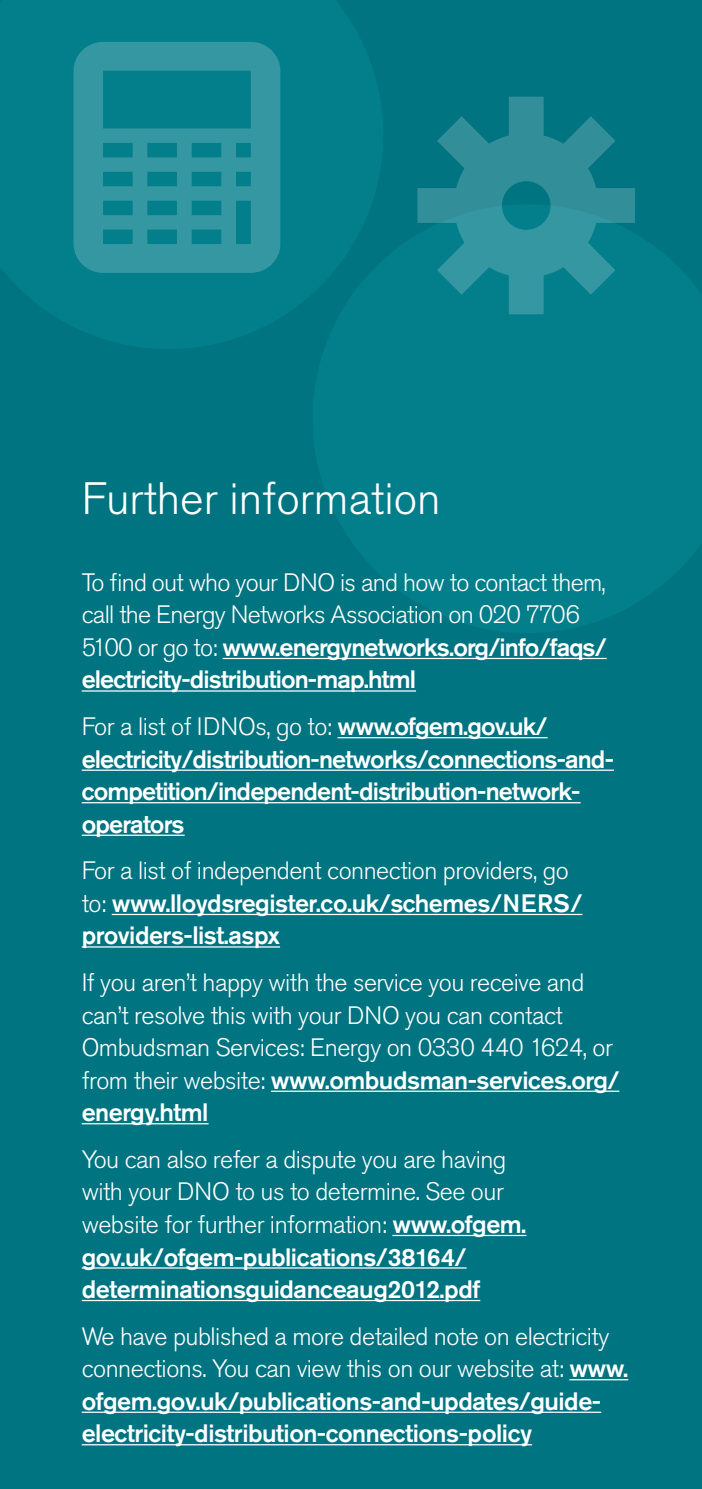
<style>
.page{position:relative;width:702px;height:1489px;background:#fff}
.page>*{position:absolute;margin:0;border:0;box-sizing:border-box;transform-origin:0 0}
.t1{font:300 45px "Akzidenz Grotesk Pro";color:#fff}
.t2{font:300 25px/32.5px "Akzidenz Grotesk Pro";letter-spacing:-.02em;color:#fff}
.t3{font:500 25px/32.5px "Akzidenz Grotesk Pro";letter-spacing:-.02em;color:#fff}
.s1{font-weight:500}
.s2{font-weight:300}
</style>
<div class="page">
<div style="left:0;top:0;width:702px;height:1488px;background:#007481"></div>
<hr style="left:222px;top:657px;width:384px;height:2px;background:#fff">
<hr style="left:82px;top:690px;width:334px;height:1px;background:#fff">
<hr style="left:337px;top:737px;width:210px;height:1px;background:#fff">
<hr style="left:82px;top:769px;width:532px;height:1px;background:#fff">
<hr style="left:82px;top:802px;width:498px;height:1px;background:#fff">
<hr style="left:82px;top:834px;width:103px;height:1px;background:#fff">
<hr style="left:112px;top:913px;width:470px;height:2px;background:#fff">
<hr style="left:82px;top:946px;width:198px;height:1px;background:#fff">
<hr style="left:271px;top:1090px;width:348px;height:1px;background:#fff">
<hr style="left:82px;top:1123px;width:126px;height:1px;background:#fff">
<hr style="left:392px;top:1234px;width:134px;height:1px;background:#fff">
<hr style="left:82px;top:1267px;width:384px;height:1px;background:#fff">
<hr style="left:82px;top:1299px;width:398px;height:1px;background:#fff">
<hr style="left:569px;top:1378px;width:59px;height:2px;background:#fff">
<hr style="left:82px;top:1411px;width:519px;height:1px;background:#fff">
<hr style="left:82px;top:1443px;width:450px;height:2px;background:#fff">
<svg style="left:73px;top:42px;width:207px;height:231px;fill:#3497a1"></svg>
<svg style="left:417px;top:97px;width:218px;height:217px;fill:#328f99"></svg>
<h1 class="t1" style="left:82px;top:469px;width:360px">Further information</h1>
<p class="t2" style="left:82px;top:566px;width:526px">To find out who your DNO is and how to contact them, call the Energy Networks Association on 020 7706<br>5100 or go to: <span class="s1">www.energynetworks.org/info/faqs/ electricity-distribution-map.html</span></p>
<p class="t3" style="left:82px;top:709px;width:533px"><span class="s2">For a list of IDNOs, go to:</span> www.ofgem.gov.uk/ electricity/distribution-networks/connections-and&shy;competition/independent-distribution-network&shy;operators</p>
<p class="t3" style="left:82px;top:854px;width:502px"><span class="s2">For a list of independent connection providers, go to:</span> www.lloydsregister.co.uk/schemes/NERS/ providers-list.aspx</p>
<p class="t2" style="left:82px;top:966px;width:539px">If you aren’t happy with the service you receive and can’t resolve this with your DNO you can contact Ombudsman Services: Energy on 0330 440 1624, or from their website: <span class="s1">www.ombudsman-services.org/ energy.html</span></p>
<p class="t2" style="left:82px;top:1142px;width:446px">You can also refer a dispute you are having with your DNO to us to determine. See our website for further information: <span class="s1">www.ofgem. gov.uk/ofgem-publications/38164/ determinationsguidanceaug2012.pdf</span></p>
<p class="t3" style="left:82px;top:1319px;width:548px"><span class="s2">We have published a more detailed note on electricity connections. You can view this on our website at:</span> www. ofgem.gov.uk/publications-and-updates/guide&shy;electricity-distribution-connections-policy</p>
</div>
